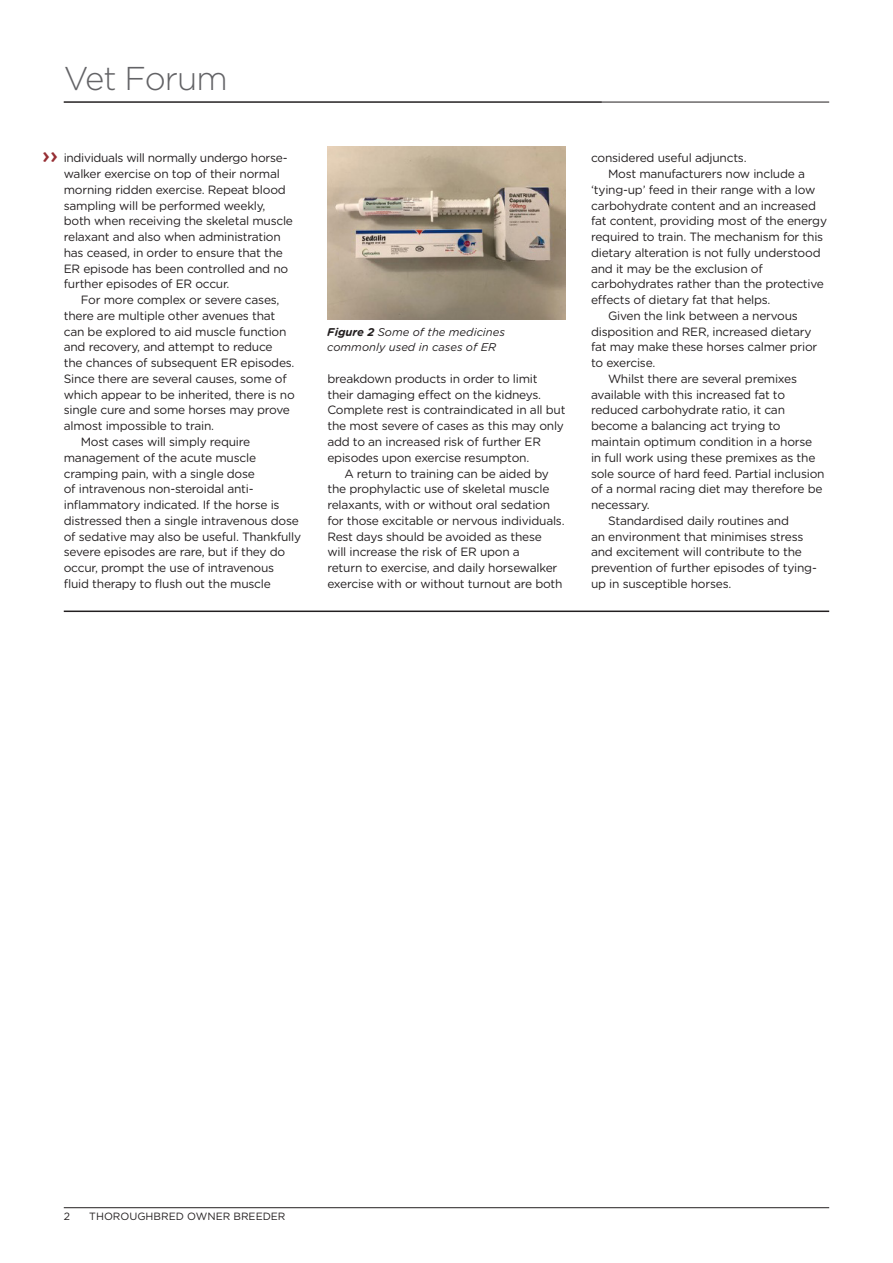
<style>
.page{position:relative;width:893px;height:1263px;background:#fff}
.page>*{position:absolute;margin:0;border:0;box-sizing:border-box;transform-origin:0 0}
.t1{font:300 33px "Gotham";letter-spacing:-.03em;color:#636366}
.t2{font:500 22.5px "Gotham";color:#962e33}
._00_BodyText{font:12px/15.8px "Gotham Rounded";letter-spacing:-.02em;color:#231f20}
._00_PictureCaption{font:italic 11.25px/15.8px "Gotham Rounded";color:#231f20}
.t3{font:10.5px "Gotham";color:#231f20}
.s1{font-weight:700}
</style>
<div class="page">
<hr style="left:64px;top:1207px;width:765px;height:1px;background:#231f20">
<hr style="left:64px;top:102px;width:765px;height:1px;background:#231f20">
<img style="left:327px;top:147px;width:239px;height:173px">
<hr style="left:64px;top:610px;width:765px;height:2px;background:#231f20">
<p class="t1" style="left:64px;top:58px;width:165px">Vet Forum</p>
<p class="t2" style="left:42px;top:140px;width:17px">››</p>
<p class="_00_BodyText" style="left:64px;top:150px;width:231px">individuals will normally undergo horse&shy;walker exercise on top of their normal morning ridden exercise. Repeat blood sampling will be performed weekly, both when receiving the skeletal muscle relaxant and also when administration has ceased, in order to ensure that the ER episode has been controlled and no further episodes of ER occur.</p>
<p class="_00_BodyText" style="left:64px;top:292px;width:233px;text-indent:17px">For more complex or severe cases, there are multiple other avenues that can be explored to aid muscle function and recovery, and attempt to reduce<br>the chances of subsequent ER episodes.<br>Since there are several causes, some of which appear to be inherited, there is no single cure and some horses may prove almost impossible to train.</p>
<p class="_00_BodyText" style="left:64px;top:433px;width:239px;text-indent:17px">Most cases will simply require management of the acute muscle cramping pain, with a single dose<br>of intravenous non-steroidal anti&shy;inflammatory indicated. If the horse is distressed then a single intravenous dose of sedative may also be useful. Thankfully severe episodes are rare, but if they do occur, prompt the use of intravenous fluid therapy to flush out the muscle</p>
<p class="_00_PictureCaption" style="left:327px;top:323px;width:179px"><span class="s1">Figure 2</span> Some of the medicines commonly used in cases of ER</p>
<p class="_00_BodyText" style="left:327px;top:370px;width:240px">breakdown products in order to limit their damaging effect on the kidneys.<br>Complete rest is contraindicated in all but the most severe of cases as this may only add to an increased risk of further ER episodes upon exercise resumpton.</p>
<p class="_00_BodyText" style="left:327px;top:465px;width:239px;text-indent:17px">A return to training can be aided by the prophylactic use of skeletal muscle relaxants, with or without oral sedation for those excitable or nervous individuals.<br>Rest days should be avoided as these<br>will increase the risk of ER upon a<br>return to exercise, and daily horsewalker exercise with or without turnout are both</p>
<p class="_00_BodyText" style="left:591px;top:150px;width:157px">considered useful adjuncts.</p>
<p class="_00_BodyText" style="left:591px;top:166px;width:237px;text-indent:17px">Most manufacturers now include a ‘tying-up’ feed in their range with a low carbohydrate content and an increased fat content, providing most of the energy required to train. The mechanism for this dietary alteration is not fully understood and it may be the exclusion of carbohydrates rather than the protective effects of dietary fat that helps.</p>
<p class="_00_BodyText" style="left:591px;top:307px;width:228px;text-indent:17px">Given the link between a nervous disposition and RER, increased dietary fat may make these horses calmer prior to exercise.</p>
<p class="_00_BodyText" style="left:591px;top:370px;width:235px;text-indent:17px">Whilst there are several premixes available with this increased fat to reduced carbohydrate ratio, it can become a balancing act trying to maintain optimum condition in a horse in full work using these premixes as the sole source of hard feed. Partial inclusion of a normal racing diet may therefore be necessary.</p>
<p class="_00_BodyText" style="left:591px;top:512px;width:227px;text-indent:17px">Standardised daily routines and<br>an environment that minimises stress and excitement will contribute to the prevention of further episodes of tying&shy;up in susceptible horses.</p>
<p class="t3" style="left:64px;top:1210px;width:8px">2</p>
<p class="t3" style="left:89px;top:1210px;width:198px">THOROUGHBRED OWNER BREEDER</p>
</div>
